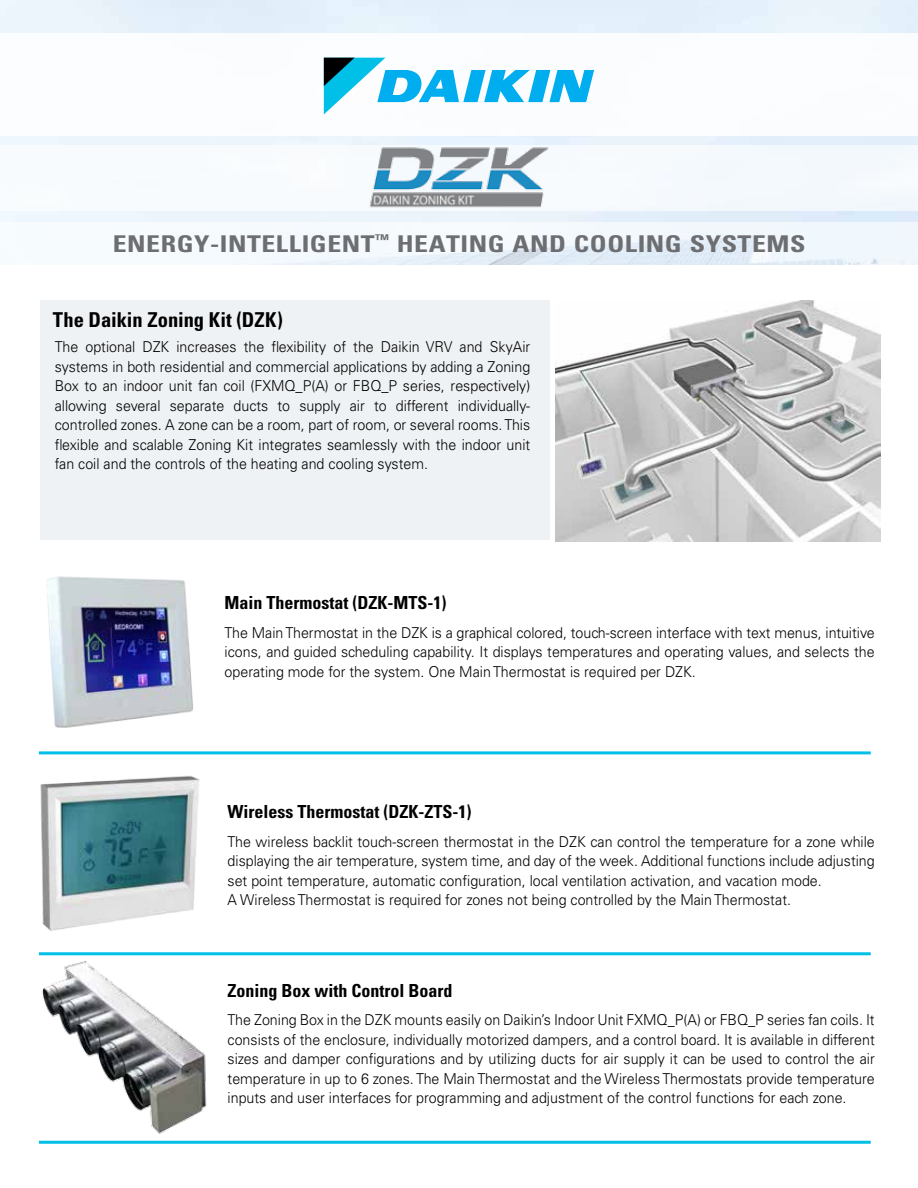
<style>
.page{position:relative;width:918px;height:1188px;background:#fff}
.page>*{position:absolute;margin:0;border:0;box-sizing:border-box;transform-origin:0 0}
.t1{font:700 condensed 23.1px "Univers LT Std";letter-spacing:.02em;color:#6d6e71;scale:1.2 1}
.t2{font:700 condensed 20.55px "Univers LT Std";color:#000}
.t3{font:700 condensed 18px "Univers LT Std";color:#000}
.t4{font:300 15px/19.5px "Univers LT Std";color:#000;text-align:justify;scale:.95 1}
</style>
<div class="page">
<div style="left:40px;top:300px;width:510px;height:240px;background:#eff2f4"></div>
<div style="left:0;top:145px;width:918px;height:66px;background:#f7fbfd"></div>
<svg style="left:0;top:222px;width:918px;height:43px;fill:#f4f9fd"></svg>
<img style="left:369px;top:147px;width:180px;height:61px">
<img style="left:555px;top:300px;width:326px;height:241px">
<img style="left:46px;top:576px;width:147px;height:152px">
<img style="left:40px;top:775px;width:160px;height:156px">
<hr style="left:39px;top:751px;width:832px;height:3px;background:#00c0e8">
<hr style="left:39px;top:952px;width:832px;height:3px;background:#00c0e8">
<hr style="left:39px;top:1141px;width:832px;height:3px;background:#00c0e8">
<svg style="left:324px;top:58px;width:270px;height:56px"></svg>
<img style="left:38px;top:952px;width:187px;height:189px">
<h1 class="t1" style="left:113px;top:229px;width:579px">ENERGY-INTELLIGENT<sup>™</sup> HEATING AND COOLING SYSTEMS</h1>
<h2 class="t2" style="left:53px;top:307px;width:231px">The Daikin Zoning Kit (DZK)</h2>
<p class="t4" style="left:55px;top:337px;width:502px">The optional DZK increases the flexibility of the Daikin VRV and SkyAir systems in both residential and commercial applications by adding a Zoning Box to an indoor unit fan coil (FXMQ_P(A) or FBQ_P series, respectively) allowing several separate ducts to supply air to different individually&shy;controlled zones. A zone can be a room, part of room, or several rooms. This flexible and scalable Zoning Kit integrates seamlessly with the indoor unit fan coil and the controls of the heating and cooling system.</p>
<p class="t3" style="left:225px;top:592px;width:223px">Main Thermostat (DZK-MTS-1)</p>
<p class="t4" style="left:225px;top:623px;width:686px">The Main Thermostat in the DZK is a graphical colored, touch-screen interface with text menus, intuitive icons, and guided scheduling capability. It displays temperatures and operating values, and selects the operating mode for the system. One Main Thermostat is required per DZK.</p>
<p class="t3" style="left:228px;top:801px;width:245px">Wireless Thermostat (DZK-ZTS-1)</p>
<p class="t4" style="left:228px;top:832px;width:683px;text-align:left">The wireless backlit touch-screen thermostat in the DZK can control the temperature for a zone while displaying the air temperature, system time, and day of the week. Additional functions include adjusting set point temperature, automatic configuration, local ventilation activation, and vacation mode.<br>A Wireless Thermostat is required for zones not being controlled by the Main Thermostat.</p>
<p class="t3" style="left:228px;top:979px;width:226px">Zoning Box with Control Board</p>
<p class="t4" style="left:228px;top:1010px;width:683px">The Zoning Box in the DZK mounts easily on Daikin’s Indoor Unit FXMQ_P(A) or FBQ_P series fan coils. It consists of the enclosure, individually motorized dampers, and a control board. It is available in different sizes and damper configurations and by utilizing ducts for air supply it can be used to control the air temperature in up to 6 zones. The Main Thermostat and the Wireless Thermostats provide temperature inputs and user interfaces for programming and adjustment of the control functions for each zone.</p>
</div>
